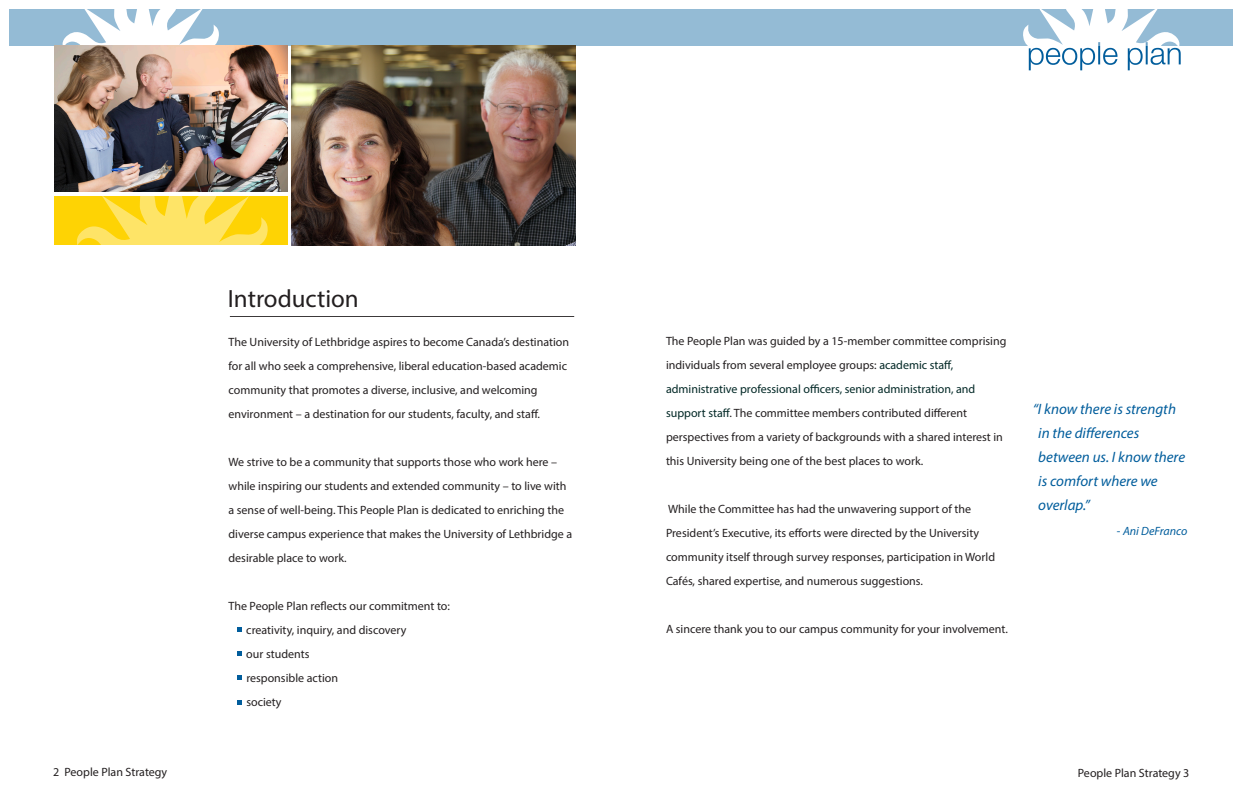
<style>
.page{position:relative;width:1242px;height:810px;background:#fff}
.page>*{position:absolute;margin:0;border:0;box-sizing:border-box;transform-origin:0 0}
.t1{font:25px "Myriad Pro";color:#231f20}
.t2{font:italic 15px "Myriad Pro";color:#015d9c}
.t3{font:12px/24px "Myriad Pro";color:#231f20}
.t4{font:12px "Myriad Pro";color:#022826}
.t5{font:italic 12px "Myriad Pro";color:#015d9c}
.s1{color:#022826}
.s2{font-style:normal}
</style>
<div class="page">
<div style="left:621px;top:9px;width:612px;height:36px;background:#94bbd5"></div>
<svg style="left:1014px;top:9px;width:171px;height:61px"></svg>
<div style="left:9px;top:9px;width:612px;height:36px;background:#94bbd5"></div>
<svg style="left:62px;top:9px;width:157px;height:36px"></svg>
<img style="left:292px;top:45px;width:283px;height:200px">
<div style="left:54px;top:196px;width:233px;height:49px;background:#fed304"></div>
<svg style="left:77px;top:196px;width:191px;height:49px"></svg>
<img style="left:54px;top:45px;width:233px;height:147px">
<hr style="left:230px;top:316px;width:344px;height:1px;background:#231f20">
<svg style="left:237px;top:627px;width:5px;height:5px"></svg>
<svg style="left:237px;top:651px;width:5px;height:5px"></svg>
<svg style="left:237px;top:675px;width:5px;height:5px"></svg>
<svg style="left:237px;top:700px;width:5px;height:5px"></svg>
<p class="t1" style="left:228px;top:283px;width:133px">Introduction</p>
<p class="t3" style="left:229px;top:329px;width:342px">The University of Lethbridge aspires to become Canada’s destination for all who seek a comprehensive, liberal education-based academic community that promotes a diverse, inclusive, and welcoming</p>
<p class="t3" style="left:229px;top:401px;width:313px">environment – a destination for our students, faculty, and staff.</p>
<p class="t3" style="left:229px;top:449px;width:345px">We strive to be a community that supports those who work here – while inspiring our students and extended community – to live with a sense of well-being. This People Plan is dedicated to enriching the diverse campus experience that makes the University of Lethbridge a desirable place to work.</p>
<p class="t3" style="left:229px;top:593px;width:223px">The People Plan reflects our commitment to:</p>
<p class="t3" style="left:246px;top:617px;width:162px">creativity, inquiry, and discovery</p>
<p class="t3" style="left:246px;top:641px;width:65px">our students</p>
<p class="t3" style="left:246px;top:665px;width:93px">responsible action</p>
<p class="t3" style="left:246px;top:689px;width:37px">society</p>
<p class="t3" style="left:666px;top:329px;width:342px">The People Plan was guided by a 15-member committee comprising individuals from several employee groups: <span class="s1">academic staff,</span></p>
<p class="t4" style="left:666px;top:381px;width:311px">administrative professional officers, senior administration, and</p>
<p class="t3" style="left:666px;top:401px;width:303px"><span class="s1">support staff</span>. The committee members contributed different</p>
<p class="t3" style="left:666px;top:425px;width:338px">perspectives from a variety of backgrounds with a shared interest in this University being one of the best places to work.</p>
<p class="t3" style="left:668px;top:497px;width:305px">While the Committee has had the unwavering support of the</p>
<p class="t3" style="left:666px;top:521px;width:315px">President’s Executive, its efforts were directed by the University</p>
<p class="t3" style="left:666px;top:545px;width:331px">community itself through survey responses, participation in World<br>Cafés, shared expertise, and numerous suggestions.</p>
<p class="t3" style="left:666px;top:617px;width:343px">A sincere thank you to our campus community for your involvement.</p>
<p class="t2" style="left:1033px;top:399px;width:145px">“I know there is strength</p>
<p class="t2" style="left:1038px;top:423px;width:103px">in the differences</p>
<p class="t2" style="left:1038px;top:447px;width:148px">between us. I know there</p>
<p class="t2" style="left:1038px;top:471px;width:121px">is comfort where we</p>
<p class="t2" style="left:1038px;top:495px;width:53px">overlap.”</p>
<p class="t5" style="left:1117px;top:523px;width:72px"><span class="s2">-</span> Ani DeFranco</p>
<p class="t3" style="left:53px;top:760px;width:116px">2 People Plan Strategy</p>
<p class="t3" style="left:1078px;top:760px;width:113px">People Plan Strategy 3</p>
</div>
